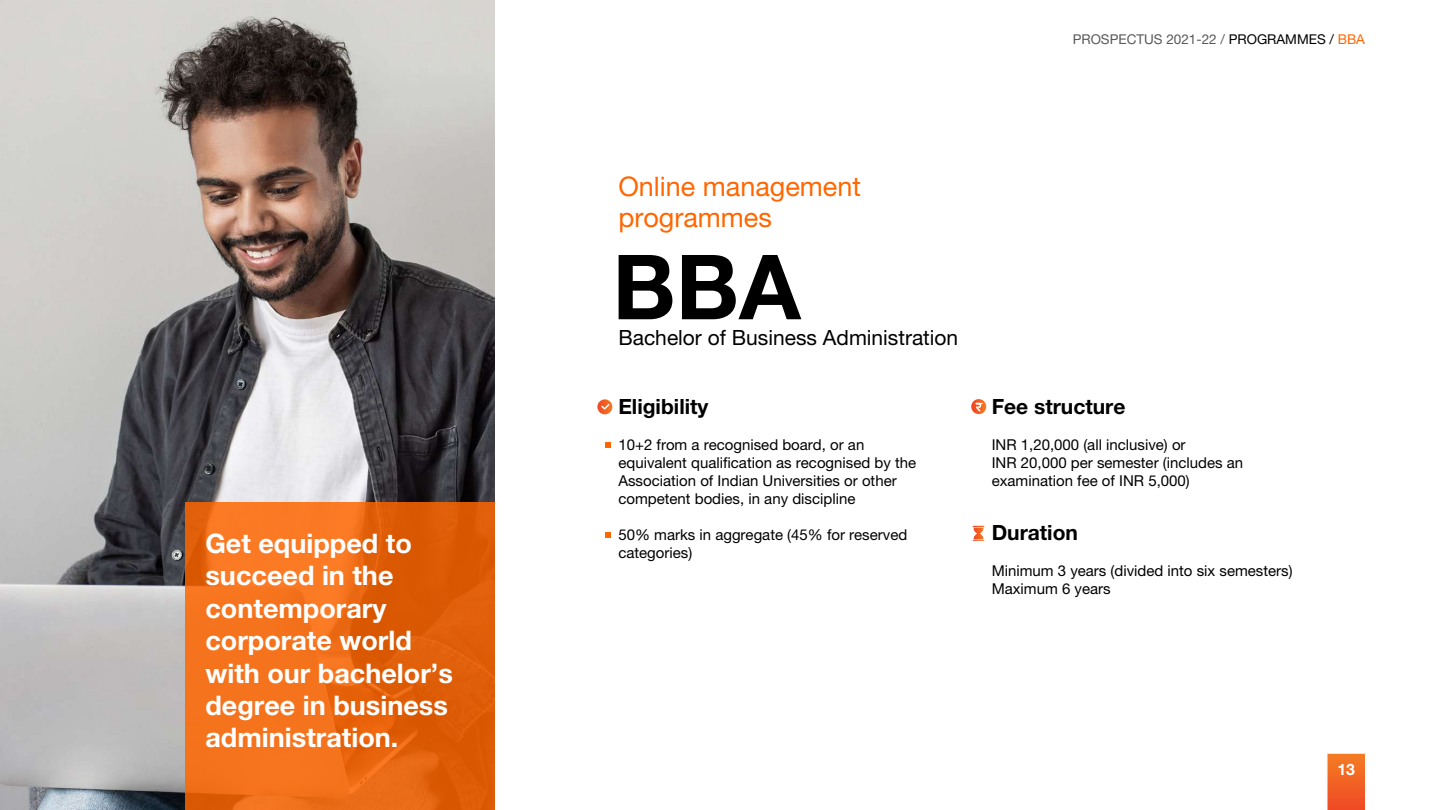
<style>
.page{position:relative;width:1440px;height:810px;background:#fff}
.page>*{position:absolute;margin:0;border:0;box-sizing:border-box;transform-origin:0 0}
.t1{font:700 90px "Helvetica Neue LT Pro";color:#000}
.t2{font:700 27px/32.4px "Helvetica Neue LT Pro";color:#fff}
.t3{font:27px/31.5px "Helvetica Neue LT Pro";color:#f60}
.t4{font:21px "Helvetica Neue LT Pro";color:#000}
.t5{font:700 21px "Helvetica Neue LT Pro";color:#000}
.t6{font:700 15.75px "Helvetica Neue LT Pro";color:#fff}
.t7{font:15px/18px "Helvetica Neue LT Pro";color:#000}
.t8{font:13.5px "Helvetica Neue LT Pro";color:#595959}
.s1{color:#000}
.s2{color:#f60}
</style>
<div class="page">
<svg style="left:1328px;top:754px;width:37px;height:56px"></svg>
<img style="left:0;top:0;width:495px;height:810px">
<svg style="left:185px;top:502px;width:310px;height:308px"></svg>
<svg style="left:605px;top:442px;width:6px;height:6px"></svg>
<svg style="left:605px;top:532px;width:6px;height:6px"></svg>
<svg style="left:971px;top:399px;width:15px;height:15px"></svg>
<svg style="left:973px;top:402px;width:10px;height:11px"></svg>
<svg style="left:597px;top:399px;width:15px;height:15px"></svg>
<svg style="left:600px;top:403px;width:11px;height:8px"></svg>
<svg style="left:973px;top:526px;width:11px;height:15px"></svg>
<h2 class="t2" style="left:206px;top:526px;width:249px">Get equipped to succeed in the contemporary corporate world with our bachelor’s degree in business administration.</h2>
<p class="t8" style="left:1073px;top:31px;width:294px">PROSPECTUS 2021-22 / <span class="s1">PROGRAMMES /</span> <span class="s2">BBA</span></p>
<h2 class="t3" style="left:618px;top:170px;width:244px">Online management programmes</h2>
<h1 class="t1" style="left:612px;top:232px;width:190px">BBA</h1>
<h3 class="t4" style="left:618px;top:325px;width:341px">Bachelor of Business Administration</h3>
<h3 class="t5" style="left:618px;top:394px;width:92px">Eligibility</h3>
<p class="t7" style="left:618px;top:436px;width:299px">10+2 from a recognised board, or an equivalent qualification as recognised by the Association of Indian Universities or other competent bodies, in any discipline</p>
<p class="t7" style="left:618px;top:526px;width:290px">50% marks in aggregate (45% for reserved categories)</p>
<h3 class="t5" style="left:992px;top:394px;width:135px">Fee structure</h3>
<p class="t7" style="left:992px;top:436px;width:253px">INR 1,20,000 (all inclusive) or<br>INR 20,000 per semester (includes an examination fee of INR 5,000)</p>
<h3 class="t5" style="left:992px;top:520px;width:88px">Duration</h3>
<p class="t7" style="left:992px;top:562px;width:302px">Minimum 3 years (divided into six semesters)<br>Maximum 6 years</p>
<p class="t6" style="left:1337px;top:760px;width:19px">13</p>
</div>
